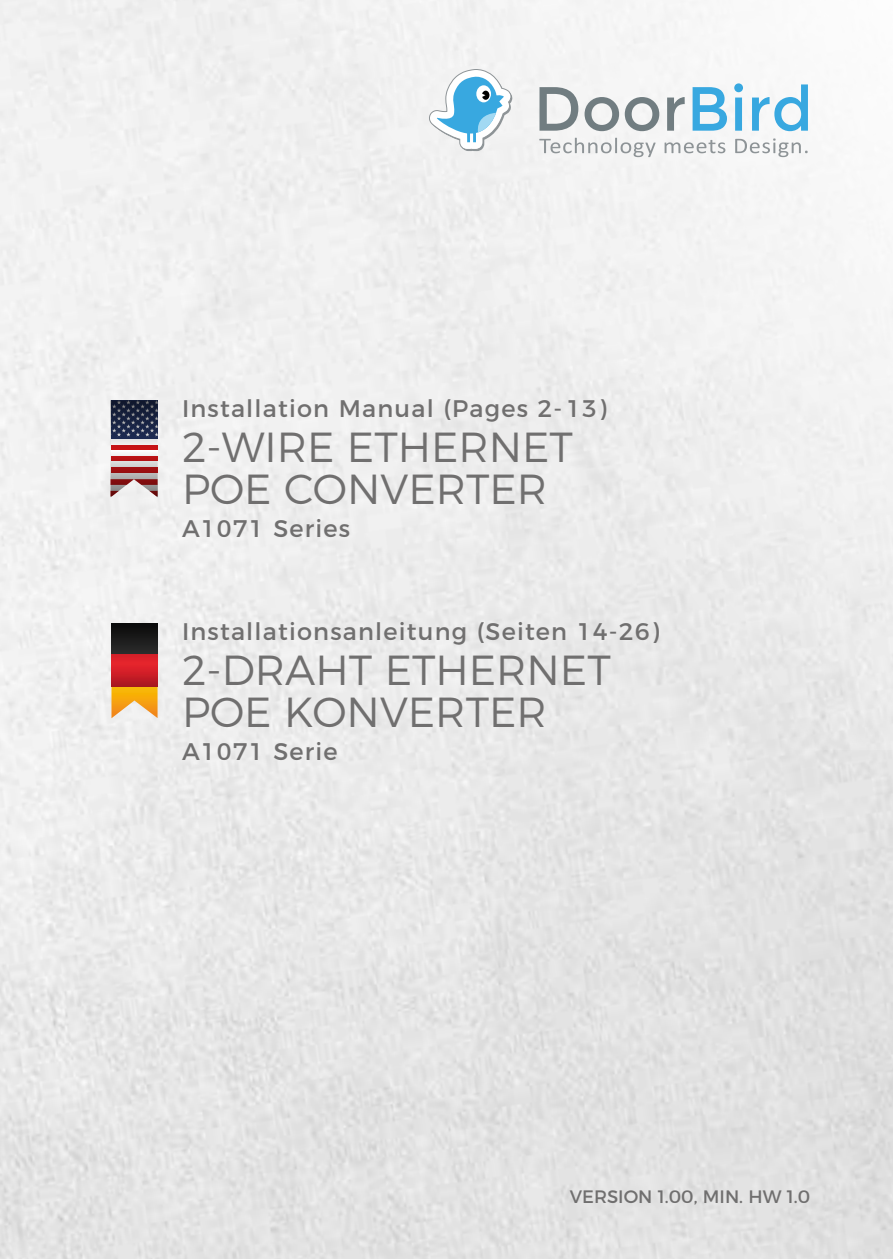
<style>
.page{position:relative;width:893px;height:1259px;background:#fff}
.page>*{position:absolute;margin:0;border:0;box-sizing:border-box;transform-origin:0 0}
.t1{font:300 42px/42px "Montserrat";color:#706f6f}
.t2{font:24px "Montserrat";letter-spacing:.05em;color:#706f6f}
.t3{font:18px "Montserrat";color:#706f6f}
</style>
<div class="page">
<div style="left:143px;top:0;width:750px;height:750px;background:#efefef"></div>
<svg style="left:111px;top:400px;width:47px;height:97px;background:#866974"></svg>
<svg style="left:111px;top:687px;width:47px;height:31px"></svg>
<svg style="left:111px;top:623px;width:47px;height:31px"></svg>
<svg style="left:111px;top:654px;width:47px;height:33px;background:#cd1e27"></svg>
<svg style="left:539px;top:138px;width:117px;height:19px"></svg>
<svg style="left:665px;top:140px;width:60px;height:13px"></svg>
<svg style="left:735px;top:138px;width:73px;height:19px"></svg>
<svg style="left:429px;top:69px;width:83px;height:82px"></svg>
<svg style="left:539px;top:87px;width:39px;height:44px"></svg>
<svg style="left:585px;top:97px;width:34px;height:34px"></svg>
<svg style="left:625px;top:97px;width:34px;height:34px"></svg>
<svg style="left:667px;top:97px;width:18px;height:34px"></svg>
<svg style="left:693px;top:87px;width:34px;height:44px"></svg>
<svg style="left:734px;top:83px;width:9px;height:48px"></svg>
<svg style="left:752px;top:84px;width:56px;height:47px"></svg>
<p class="t2" style="left:182px;top:389px;width:426px">Installation Manual (Pages 2- 13)</p>
<h1 class="t1" style="left:182px;top:422px;width:392px">2-WIRE ETHERNET<br>POE CONVERTER</h1>
<p class="t2" style="left:182px;top:509px;width:170px">A1071 Series</p>
<p class="t2" style="left:182px;top:612px;width:479px">Installationsanleitung (Seiten 14-26)</p>
<h1 class="t1" style="left:182px;top:645px;width:430px">2-DRAHT ETHERNET<br>POE KONVERTER</h1>
<p class="t2" style="left:182px;top:732px;width:157px">A1071 Serie</p>
<p class="t3" style="left:570px;top:1182px;width:242px">VERSION 1.00, MIN. HW 1.0</p>
</div>
